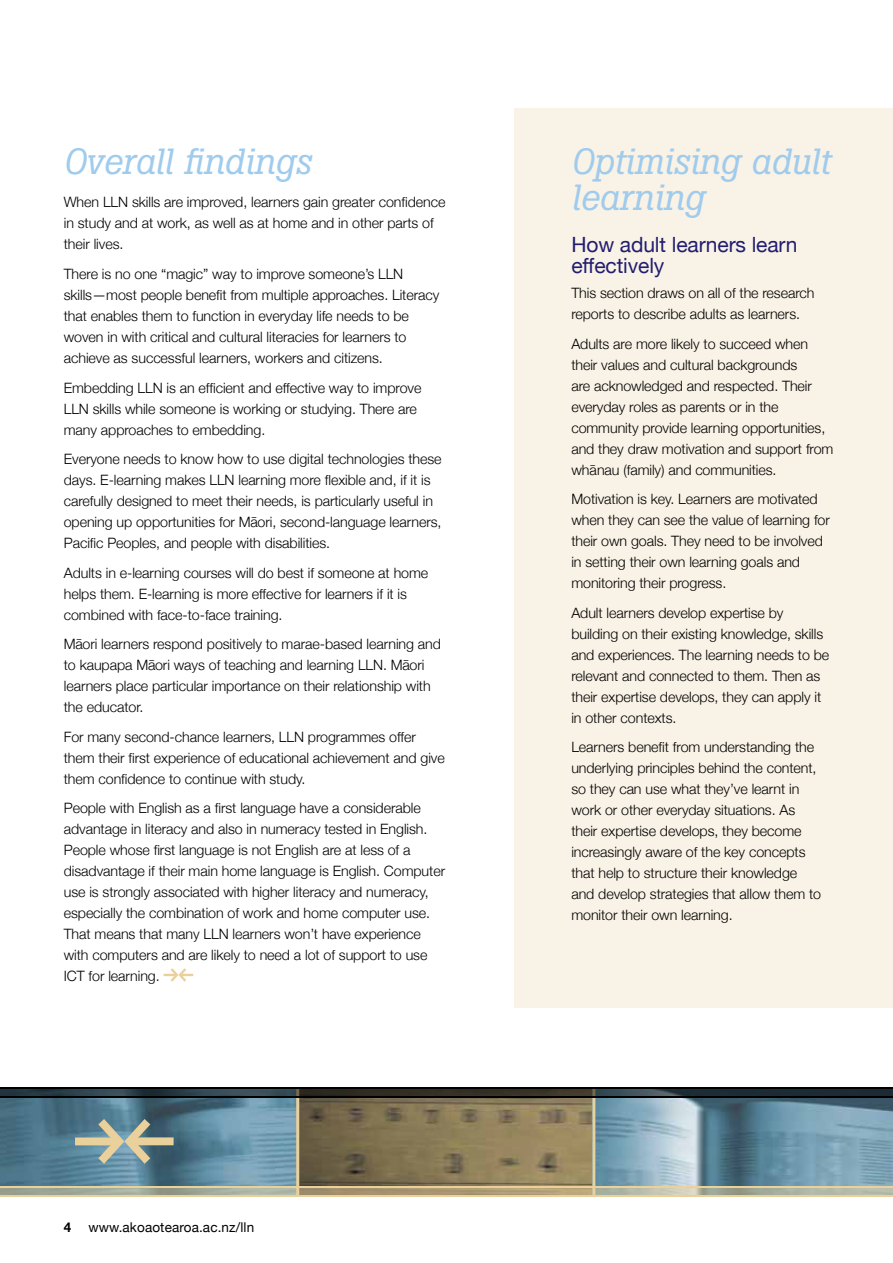
<style>
.page{position:relative;width:893px;height:1263px;background:#fff}
.page>*{position:absolute;margin:0;border:0;box-sizing:border-box;transform-origin:0 0}
.t1{font:italic 36px/36px "Boton";color:#9fcbed}
.t2{font:21px/21px "Helvetica Neue";letter-spacing:-.005em;color:#211d70}
.t3{font:300 14.25px/21px "Helvetica Neue";letter-spacing:-.005em;color:#000}
.t4{font:13.5px "Helvetica Neue";letter-spacing:.01em;color:#000}
.t5{font:700 13.5px "Helvetica Neue";color:#000}
</style>
<div class="page">
<div style="left:514px;top:108px;width:379px;height:900px;background:#f9f2e6"></div>
<svg style="left:164px;top:968px;width:29px;height:14px"></svg>
<img style="left:299px;top:1097px;width:293px;height:89px">
<svg style="left:0;top:1097px;width:296px;height:89px;background:#588095"></svg>
<img style="left:595px;top:1097px;width:298px;height:89px">
<hr style="left:296px;top:1088px;width:3px;height:107px;background:#ead09a">
<hr style="left:592px;top:1088px;width:3px;height:107px;background:#ead09a">
<svg style="left:0;top:1188px;width:893px;height:7px;background:#aaa890"></svg>
<hr style="left:0;top:1195px;width:893px;height:1px;background:#ead09a">
<hr style="left:0;top:1186px;width:893px;height:2px;background:#ead09a">
<svg style="left:0;top:1089px;width:893px;height:7px;background:#2d373a"></svg>
<hr style="left:0;top:1087px;width:893px;height:2px;background:#000">
<hr style="left:0;top:1096px;width:893px;height:1px;background:#000">
<svg style="left:75px;top:1119px;width:99px;height:45px;background:#829592"></svg>
<h1 class="t1" style="left:64px;top:144px;width:250px">Overall findings</h1>
<p class="t3" style="left:64px;top:192px;width:383px">When LLN skills are improved, learners gain greater confidence in study and at work, as well as at home and in other parts of their lives.</p>
<p class="t3" style="left:64px;top:263px;width:377px">There is no one “magic” way to improve someone’s LLN skills—most people benefit from multiple approaches. Literacy that enables them to function in everyday life needs to be woven in with critical and cultural literacies for learners to achieve as successful learners, workers and citizens.</p>
<p class="t3" style="left:64px;top:377px;width:359px">Embedding LLN is an efficient and effective way to improve<br>LLN skills while someone is working or studying. There are many approaches to embedding.</p>
<p class="t3" style="left:64px;top:448px;width:379px">Everyone needs to know how to use digital technologies these days. E-learning makes LLN learning more flexible and, if it is carefully designed to meet their needs, is particularly useful in opening up opportunities for Ma¯ ori, second-language learners, Pacific Peoples, and people with disabilities.</p>
<p class="t3" style="left:64px;top:562px;width:366px">Adults in e-learning courses will do best if someone at home helps them. E-learning is more effective for learners if it is combined with face-to-face training.</p>
<p class="t3" style="left:64px;top:633px;width:379px">Ma¯ ori learners respond positively to marae-based learning and to kaupapa Ma¯ ori ways of teaching and learning LLN. Ma¯ ori learners place particular importance on their relationship with the educator.</p>
<p class="t3" style="left:64px;top:726px;width:383px">For many second-chance learners, LLN programmes offer them their first experience of educational achievement and give them confidence to continue with study.</p>
<p class="t3" style="left:64px;top:797px;width:383px">People with English as a first language have a considerable advantage in literacy and also in numeracy tested in English.<br>People whose first language is not English are at less of a disadvantage if their main home language is English. Computer use is strongly associated with higher literacy and numeracy, especially the combination of work and home computer use.<br>That means that many LLN learners won’t have experience with computers and are likely to need a lot of support to use ICT for learning.</p>
<p class="t5" style="left:64px;top:1219px;width:9px">4</p>
<p class="t4" style="left:88px;top:1219px;width:167px">www.akoaotearoa.ac.nz/lln</p>
<h1 class="t1" style="left:571px;top:144px;width:263px">Optimising adult learning</h1>
<h2 class="t2" style="left:571px;top:234px;width:228px">H ow adult learners learn effectively</h2>
<p class="t3" style="left:571px;top:282px;width:245px">This section draws on all of the research reports to describe adults as learners.</p>
<p class="t3" style="left:571px;top:333px;width:264px">Adults are more likely to succeed when their values and cultural backgrounds<br>are acknowledged and respected. Their everyday roles as parents or in the community provide learning opportunities, and they draw motivation and support from wha¯ nau (family) and communities.</p>
<p class="t3" style="left:571px;top:488px;width:260px">Motivation is key. Learners are motivated when they can see the value of learning for their own goals. They need to be involved in setting their own learning goals and monitoring their progress.</p>
<p class="t3" style="left:571px;top:602px;width:259px">Adult learners develop expertise by building on their existing knowledge, skills and experiences. The learning needs to be relevant and connected to them. Then as their expertise develops, they can apply it in other contexts.</p>
<p class="t3" style="left:571px;top:736px;width:251px">Learners benefit from understanding the underlying principles behind the content, so they can use what they’ve learnt in work or other everyday situations. As their expertise develops, they become increasingly aware of the key concepts that help to structure their knowledge and develop strategies that allow them to monitor their own learning.</p>
</div>
